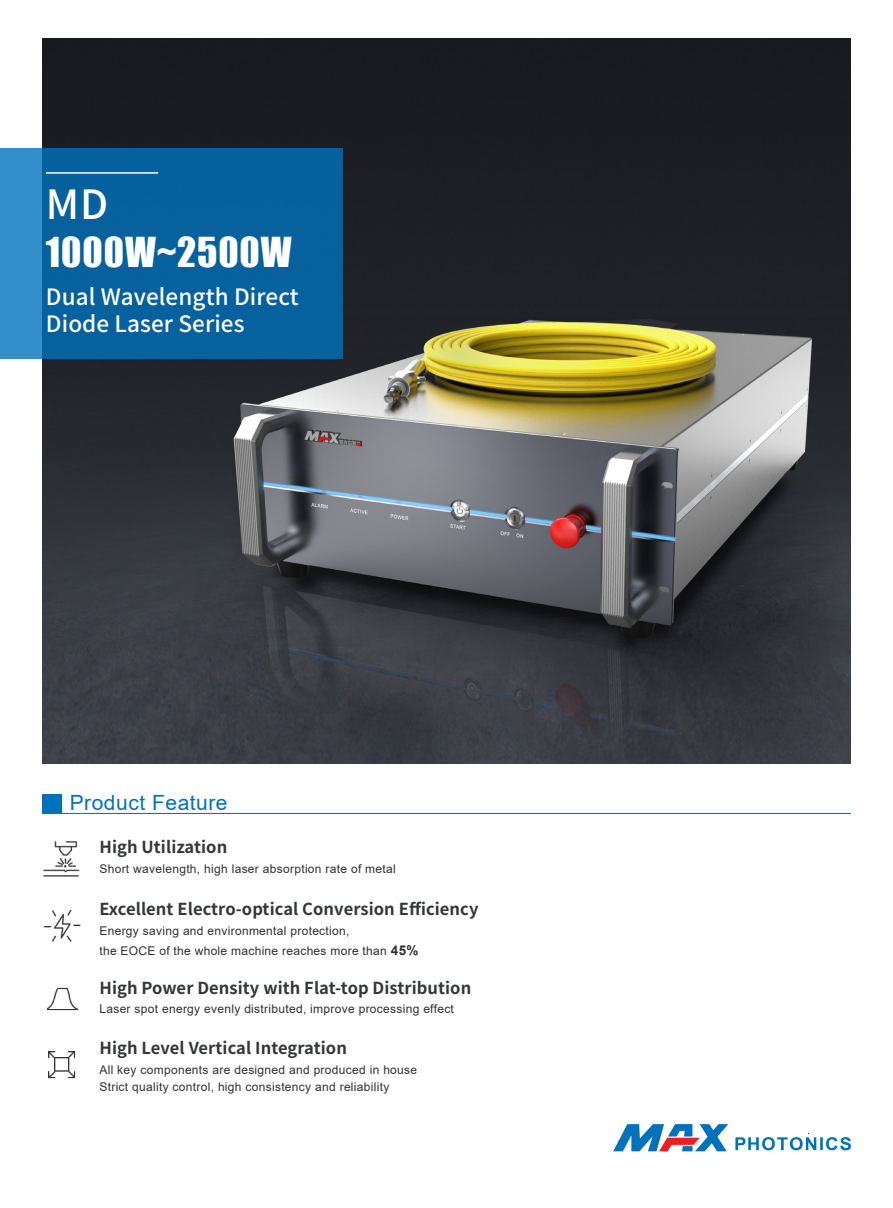
<style>
.page{position:relative;width:893px;height:1208px;background:#fff}
.page>*{position:absolute;margin:0;border:0;box-sizing:border-box;transform-origin:0 0}
._1-型号代码{font:500 40.2px "Source Han Sans SC";color:#fff}
._2-功率标题{font:37.95px "Impact";letter-spacing:.025em;color:#fff}
._3-标-类别{font:500 22.5px/27px "Source Han Sans SC";letter-spacing:.005em;color:#fff}
.t1{font:21px "Arial";letter-spacing:.025em;color:#0072bc}
._3-三级标题{font:700 16.5px "Source Han Sans SC";letter-spacing:.005em;color:#343735}
._1-正文{font:12px "Arial";letter-spacing:.025em;color:#312f30}
.s1{font-weight:700;font-size:13.5px}
</style>
<div class="page">
<svg style="left:613px;top:1124px;width:115px;height:27px"></svg>
<svg style="left:735px;top:1137px;width:116px;height:13px"></svg>
<div style="left:42px;top:794px;width:20px;height:19px;background:#0072bc"></div>
<hr style="left:60px;top:813px;width:791px;height:1px;background:#0166b3">
<img style="left:42px;top:39px;width:809px;height:724px">
<svg style="left:0;top:148px;width:343px;height:210px;fill:#06619d"></svg>
<hr style="left:46px;top:172px;width:112px;height:2px;background:#fff">
<img style="left:48px;top:1051px;width:28px;height:28px">
<img style="left:43px;top:841px;width:37px;height:36px">
<img style="left:46px;top:987px;width:33px;height:24px">
<img style="left:44px;top:909px;width:37px;height:33px">
<p class="_1-型号代码" style="left:46px;top:181px;width:64px">MD</p>
<p class="_2-功率标题" style="left:46px;top:223px;width:247px">1000W~2500W</p>
<p class="_3-标-类别" style="left:46px;top:284px;width:254px">Dual Wavelength Direct<br>Diode Laser Series</p>
<h3 class="t1" style="left:70px;top:788px;width:159px">Product Feature</h3>
<p class="_3-三级标题" style="left:99px;top:837px;width:129px">High Utilization</p>
<p class="_1-正文" style="left:99px;top:860px;width:298px">Short wavelength, high laser absorption rate of metal</p>
<p class="_3-三级标题" style="left:99px;top:900px;width:381px">Excellent Electro-optical Conversion Efficiency</p>
<p class="_1-正文" style="left:99px;top:923px;width:252px">Energy saving and environmental protection,</p>
<p class="_1-正文" style="left:99px;top:942px;width:321px">the EOCE of the whole machine reaches more than <span class="s1">45%</span></p>
<p class="_3-三级标题" style="left:99px;top:978px;width:373px">High Power Density with Flat-top Distribution</p>
<p class="_1-正文" style="left:99px;top:1000px;width:356px">Laser spot energy evenly distributed, improve processing effect</p>
<p class="_3-三级标题" style="left:99px;top:1038px;width:249px">High Level Vertical Integration</p>
<p class="_1-正文" style="left:99px;top:1061px;width:319px">All key components are designed and produced in house</p>
<p class="_1-正文" style="left:99px;top:1078px;width:291px">Strict quality control, high consistency and reliability</p>
</div>
